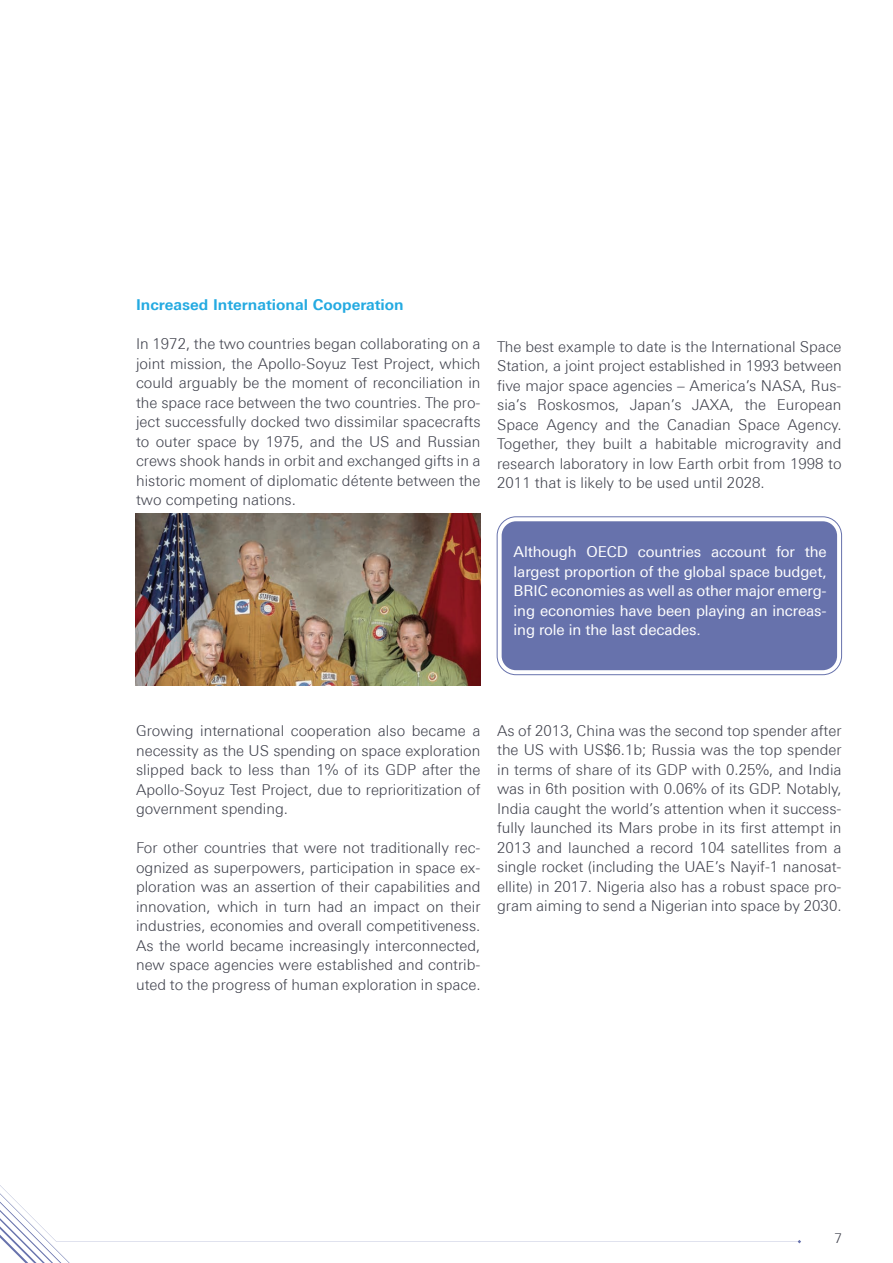
<style>
.page{position:relative;width:893px;height:1263px;background:#fff}
.page>*{position:absolute;margin:0;border:0;box-sizing:border-box;transform-origin:0 0}
.t1{font:300 15px/19.5px "Univers Next Arabic";color:#40424d;text-align:justify}
.t2{font:15px/19.5px "Univers Next Arabic";letter-spacing:-.01em;color:#fff;text-align:justify}
.t3{font:700 15px "Univers Next Arabic";color:#24aae1}
.t4{font:300 13.5px "Univers Next Arabic";color:#40424d}
</style>
<div class="page">
<img style="left:136px;top:513px;width:344px;height:172px">
<div style="left:497px;top:516px;width:345px;height:159px;border:1px solid #6772ac;border-radius:19px"></div>
<div style="left:502px;top:521px;width:335px;height:149px;background:#6772ac;border-radius:14px"></div>
<svg style="left:5px;top:1243px;width:65px;height:20px"></svg>
<svg style="left:0;top:1185px;width:801px;height:58px"></svg>
<p class="t3" style="left:136px;top:296px;width:269px">Increased International Cooperation</p>
<p class="t1" style="left:136px;top:334px;width:346px">In 1972, the two countries began collaborating on a joint mission, the Apollo-Soyuz Test Project, which could arguably be the moment of reconciliation in the space race between the two countries. The pro&shy;ject successfully docked two dissimilar spacecrafts to outer space by 1975, and the US and Russian crews shook hands in orbit and exchanged gifts in a historic moment of diplomatic détente between the two competing nations.</p>
<p class="t1" style="left:497px;top:337px;width:346px">The best example to date is the International Space Station, a joint project established in 1993 between five major space agencies – America’s NASA, Rus&shy;sia’s Roskosmos, Japan’s JAXA, the European Space Agency and the Canadian Space Agency.<br>Together, they built a habitable microgravity and research laboratory in low Earth orbit from 1998 to 2011 that is likely to be used until 2028.</p>
<p class="t2" style="left:514px;top:542px;width:315px">Although OECD countries account for the largest proportion of the global space budget, BRIC economies as well as other major emerg&shy;ing economies have been playing an increas&shy;ing role in the last decades.</p>
<p class="t1" style="left:136px;top:721px;width:346px">Growing international cooperation also became a necessity as the US spending on space exploration slipped back to less than 1% of its GDP after the Apollo-Soyuz Test Project, due to reprioritization of government spending.</p>
<p class="t1" style="left:136px;top:838px;width:346px">For other countries that were not traditionally rec&shy;ognized as superpowers, participation in space ex&shy;ploration was an assertion of their capabilities and innovation, which in turn had an impact on their industries, economies and overall competitiveness.<br>As the world became increasingly interconnected, new space agencies were established and contrib&shy;uted to the progress of human exploration in space.</p>
<p class="t1" style="left:497px;top:721px;width:346px">As of 2013, China was the second top spender after the US with US$6.1b; Russia was the top spender in terms of share of its GDP with 0.25%, and India was in 6th position with 0.06% of its GDP. Notably, India caught the world’s attention when it success&shy;fully launched its Mars probe in its first attempt in 2013 and launched a record 104 satellites from a single rocket (including the UAE’s Nayif-1 nanosat&shy;ellite) in 2017. Nigeria also has a robust space pro&shy;gram aiming to send a Nigerian into space by 2030.</p>
<p class="t4" style="left:834px;top:1231px;width:9px">7</p>
</div>
